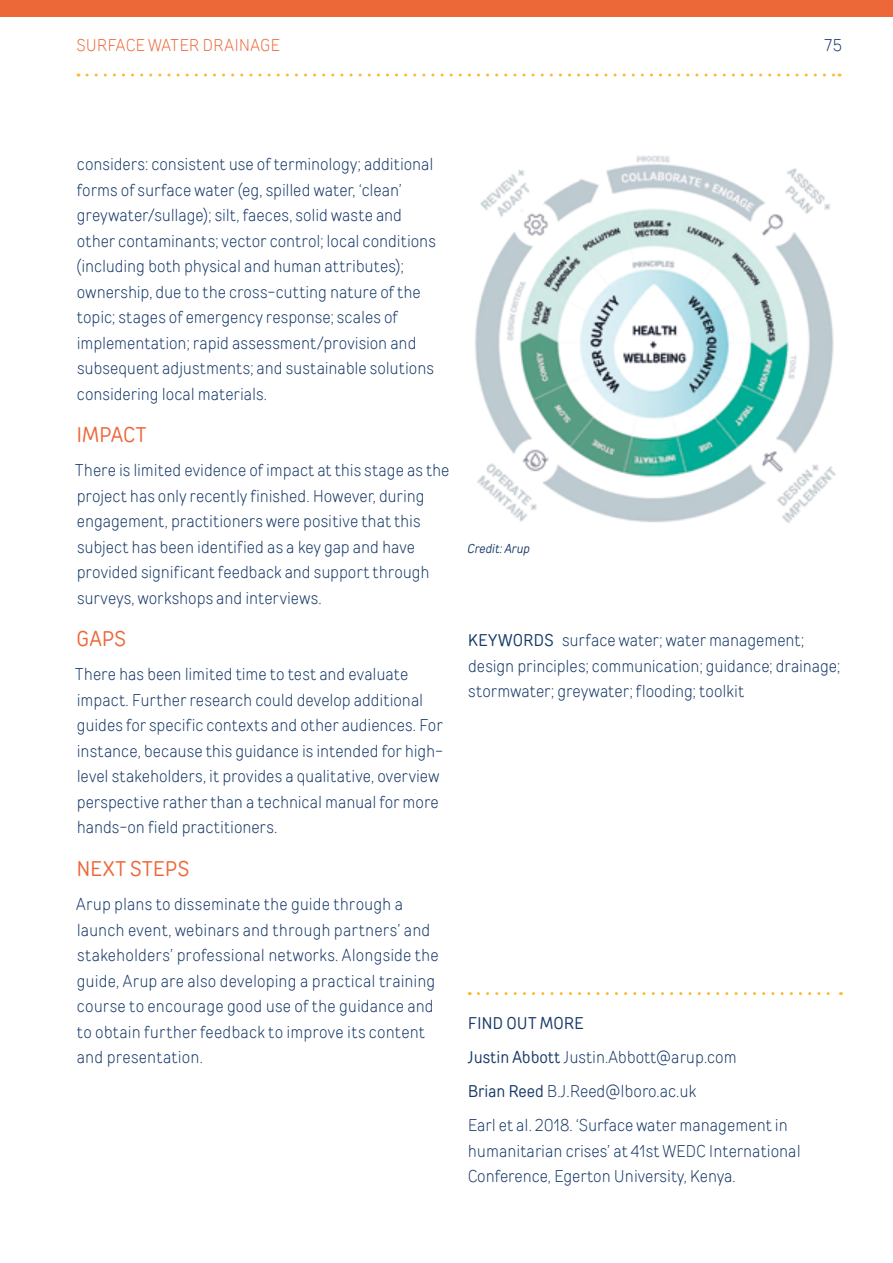
<style>
.page{position:relative;width:893px;height:1263px;background:#fff}
.page>*{position:absolute;margin:0;border:0;box-sizing:border-box;transform-origin:0 0}
.t1{font:21.3px "TT Rounds Condensed";letter-spacing:.015em;color:#ec6839}
.t2{font:300 16.95px/25.5px "TT Rounds Condensed";color:#183a68}
.t3{font:300 16.95px "TT Rounds Condensed";letter-spacing:.01em;color:#ec6839}
.t4{font:italic 12.75px "TT Rounds Condensed";color:#183a68}
.s1{font-weight:400}
</style>
<div class="page">
<svg style="left:87px;top:74px;width:753px;height:3px"></svg>
<div style="left:0;top:0;width:893px;height:17px;background:#ec6839"></div>
<svg style="left:478px;top:992px;width:363px;height:3px"></svg>
<img style="left:475px;top:155px;width:361px;height:368px">
<p class="t3" style="left:77px;top:34px;width:205px">SURFACE WATER DRAINAGE</p>
<p class="t2" style="left:824px;top:32px;width:19px">75</p>
<p class="t2" style="left:76px;top:151px;width:361px">considers: consistent use of terminology; additional forms of surface water (eg, spilled water, ‘clean’ greywater/sullage); silt, faeces, solid waste and other contaminants; vector control; local conditions (including both physical and human attributes); ownership, due to the cross-cutting nature of the topic; stages of emergency response; scales of implementation; rapid assessment/provision and subsequent adjustments; and sustainable solutions considering local materials.</p>
<p class="t1" style="left:76px;top:421px;width:72px">IMPACT</p>
<p class="t2" style="left:75px;top:457px;width:376px">There is limited evidence of impact at this stage as the project has only recently finished. However, during engagement, practitioners were positive that this subject has been identified as a key gap and have provided significant feedback and support through surveys, workshops and interviews.</p>
<p class="t1" style="left:77px;top:625px;width:51px">GAPS</p>
<p class="t2" style="left:75px;top:661px;width:369px">There has been limited time to test and evaluate impact. Further research could develop additional guides for specific contexts and other audiences. For instance, because this guidance is intended for high&shy;level stakeholders, it provides a qualitative, overview perspective rather than a technical manual for more hands-on field practitioners.</p>
<p class="t1" style="left:76px;top:854px;width:114px">NEXT STEPS</p>
<p class="t2" style="left:76px;top:891px;width:364px">Arup plans to disseminate the guide through a launch event, webinars and through partners’ and stakeholders’ professional networks. Alongside the guide, Arup are also developing a practical training course to encourage good use of the guidance and to obtain further feedback to improve its content and presentation.</p>
<p class="t4" style="left:468px;top:540px;width:64px">Credit: Arup</p>
<p class="t2" style="left:468px;top:627px;width:374px"><span class="s1">KEYWORDS</span> surface water; water management; design principles; communication; guidance; drainage; stormwater; greywater; flooding; toolkit</p>
<p class="t2" style="left:468px;top:1006px;width:322px;line-height:34px"><span class="s1">FIND OUT MORE<br>Justin Abbott</span> Justin.Abbott@arup.com<br><span class="s1">Brian Reed</span> B.J.Reed@lboro.ac.uk<br>Earl et al. 2018. ‘Surface water management in</p>
<p class="t2" style="left:468px;top:1138px;width:335px">humanitarian crises’ at 41st WEDC International<br>Conference, Egerton University, Kenya.</p>
</div>
